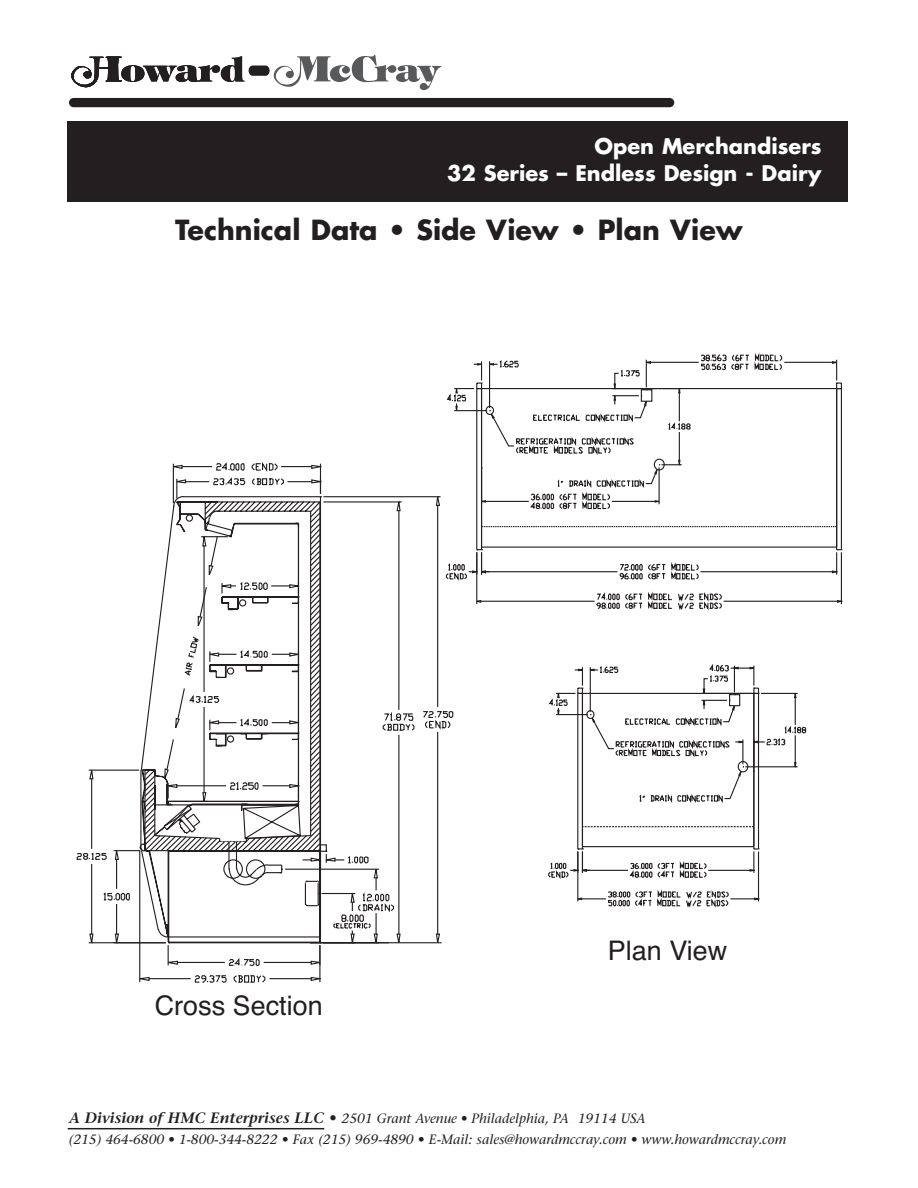
<style>
.page{position:relative;width:918px;height:1188px;background:#fff}
.page>*{position:absolute;margin:0;border:0;box-sizing:border-box;transform-origin:0 0}
.t1{font:700 27px "Futura";color:#231f20}
.t2{font:27px "Helvetica";color:#231f20}
.t3{font:700 21px/27.6px "Futura";color:#fff;text-align:right}
.t4{font:italic 13.5px/20.9px "Stone Serif";color:#231f20}
.s1{font-weight:600;font-size:15px}
</style>
<div class="page">
<div style="left:68px;top:121px;width:780px;height:81px;background:#231f20"></div>
<svg style="left:71px;top:55px;width:371px;height:35px"></svg>
<div style="left:69px;top:98px;width:605px;height:9px;background:#231f20;border-radius:5px"></div>
<hr style="left:68px;top:1128px;width:256px;height:1px;background:#231f20">
<svg style="left:446px;top:358px;width:397px;height:550px"></svg>
<svg style="left:401px;top:496px;width:53px;height:448px"></svg>
<svg style="left:401px;top:501px;width:14px;height:443px"></svg>
<svg style="left:88px;top:463px;width:313px;height:520px"></svg>
<svg style="left:140px;top:495px;width:182px;height:443px"></svg>
<h2 class="t3" style="left:447px;top:134px;width:376px">Open Merchandisers<br>32 Series – Endless Design - Dairy</h2>
<h1 class="t1" style="left:175px;top:218px;width:569px">Technical Data • Side View • Plan View</h1>
<h1 class="t2" style="left:155px;top:995px;width:170px">Cross Section</h1>
<h1 class="t2" style="left:608px;top:941px;width:121px">Plan View</h1>
<p class="t4" style="left:69px;top:1110px;width:719px"><span class="s1">A Division of HMC Enterprises LLC •</span> 2501 Grant Avenue • Philadelphia, PA 19114 USA<br>(215) 464-6800 • 1-800-344-8222 • Fax (215) 969-4890 • E-Mail: sales@howardmccray.com • www.howardmccray.com</p>
</div>
